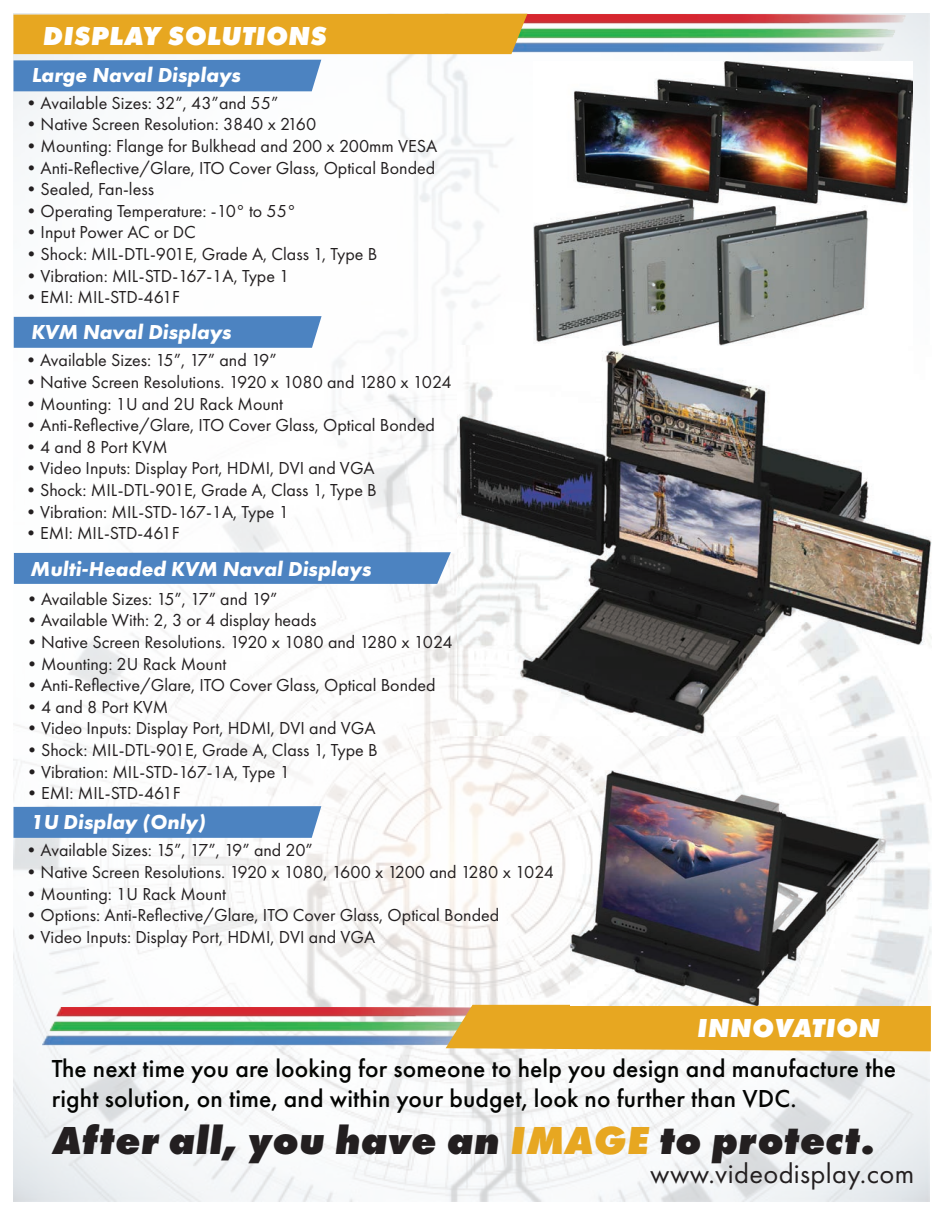
<style>
.page{position:relative;width:945px;height:1215px;background:#fff}
.page>*{position:absolute;margin:0;border:0;box-sizing:border-box;transform-origin:0 0}
.t1{font:italic 800 40.5px "Futura PT";letter-spacing:.015em;color:#231f20}
.t2{font:28.5px "Futura PT";letter-spacing:.015em;color:#231f20}
.t3{font:italic 800 27px "Futura PT";letter-spacing:.015em;color:#fff}
.t4{font:500 25.5px/30.6px "Futura PT";letter-spacing:.005em;color:#040503}
.t5{font:italic 700 21px "Futura PT";color:#fff}
.t6{font:18px "Futura PT";color:#231f20}
.s1{color:#e7a721}
</style>
<div class="page">
<img style="left:14px;top:14px;width:916px;height:1188px">
<img style="left:43px;top:1008px;width:403px;height:38px">
<svg style="left:446px;top:1005px;width:485px;height:46px;background:#e6ab2e"></svg>
<svg style="left:14px;top:552px;width:437px;height:32px;background:#5287c3"></svg>
<svg style="left:14px;top:806px;width:307px;height:32px;background:#5287c3"></svg>
<svg style="left:14px;top:316px;width:308px;height:32px;background:#5287c3"></svg>
<div style="left:14px;top:60px;width:307px;height:31px;background:#4c83c1"></div>
<img style="left:527px;top:15px;width:381px;height:38px">
<div style="left:14px;top:14px;width:513px;height:40px;background:#e7a721"></div>
<img style="left:570px;top:771px;width:361px;height:234px">
<img style="left:458px;top:345px;width:473px;height:390px">
<img style="left:533px;top:61px;width:379px;height:284px">
<h3 class="t3" style="left:43px;top:19px;width:286px">DISPLAY SOLUTIONS</h3>
<p class="t5" style="left:32px;top:62px;width:211px">Large Naval Displays</p>
<p class="t6" style="left:23px;top:92px;width:257px">•Available Sizes: 32”, 43”and 55”</p>
<p class="t6" style="left:23px;top:114px;width:295px">•Native Screen Resolution: 3840 x 2160</p>
<p class="t6" style="left:23px;top:135px;width:416px">•Mounting: Flange for Bulkhead and 200 x 200mm VESA</p>
<p class="t6" style="left:23px;top:157px;width:414px">•Anti-Reflective/Glare, ITO Cover Glass, Optical Bonded</p>
<p class="t6" style="left:23px;top:179px;width:133px">•Sealed, Fan-less</p>
<p class="t6" style="left:23px;top:200px;width:275px">•Operating Temperature: -10° to 55°</p>
<p class="t6" style="left:23px;top:222px;width:175px">•Input Power AC or DC</p>
<p class="t6" style="left:23px;top:243px;width:356px">•Shock: MIL-DTL-901E, Grade A, Class 1, Type B</p>
<p class="t6" style="left:23px;top:265px;width:268px">•Vibration: MIL-STD-167-1A, Type 1</p>
<p class="t6" style="left:23px;top:287px;width:159px">•EMI: MIL-STD-461F</p>
<p class="t5" style="left:31px;top:319px;width:202px">KVM Naval Displays</p>
<p class="t6" style="left:22px;top:350px;width:256px">•Available Sizes: 15”, 17” and 19”</p>
<p class="t6" style="left:22px;top:371px;width:431px">•Native Screen Resolutions. 1920 x 1080 and 1280 x 1024</p>
<p class="t6" style="left:22px;top:393px;width:262px">•Mounting: 1U and 2U Rack Mount</p>
<p class="t6" style="left:22px;top:415px;width:414px">•Anti-Reflective/Glare, ITO Cover Glass, Optical Bonded</p>
<p class="t6" style="left:22px;top:436px;width:147px">•4 and 8 Port KVM</p>
<p class="t6" style="left:22px;top:458px;width:354px">•Video Inputs: Display Port, HDMI, DVI and VGA</p>
<p class="t6" style="left:22px;top:479px;width:356px">•Shock: MIL-DTL-901E, Grade A, Class 1, Type B</p>
<p class="t6" style="left:22px;top:501px;width:268px">•Vibration: MIL-STD-167-1A, Type 1</p>
<p class="t6" style="left:22px;top:523px;width:159px">•EMI: MIL-STD-461F</p>
<p class="t5" style="left:31px;top:556px;width:342px">Multi-Headed KVM Naval Displays</p>
<p class="t6" style="left:23px;top:588px;width:256px">•Available Sizes: 15”, 17” and 19”</p>
<p class="t6" style="left:23px;top:610px;width:295px">•Available With: 2, 3 or 4 display heads</p>
<p class="t6" style="left:23px;top:631px;width:431px">•Native Screen Resolutions. 1920 x 1080 and 1280 x 1024</p>
<p class="t6" style="left:23px;top:653px;width:205px">•Mounting: 2U Rack Mount</p>
<p class="t6" style="left:23px;top:675px;width:414px">•Anti-Reflective/Glare, ITO Cover Glass, Optical Bonded</p>
<p class="t6" style="left:23px;top:696px;width:147px">•4 and 8 Port KVM</p>
<p class="t6" style="left:23px;top:718px;width:354px">•Video Inputs: Display Port, HDMI, DVI and VGA</p>
<p class="t6" style="left:23px;top:739px;width:356px">•Shock: MIL-DTL-901E, Grade A, Class 1, Type B</p>
<p class="t6" style="left:23px;top:761px;width:268px">•Vibration: MIL-STD-167-1A, Type 1</p>
<p class="t6" style="left:23px;top:783px;width:159px">•EMI: MIL-STD-461F</p>
<p class="t5" style="left:31px;top:809px;width:176px">1U Display (Only)</p>
<p class="t6" style="left:23px;top:840px;width:292px">•Available Sizes: 15”, 17”, 19” and 20”</p>
<p class="t6" style="left:23px;top:861px;width:533px">•Native Screen Resolutions. 1920 x 1080, 1600 x 1200 and 1280 x 1024</p>
<p class="t6" style="left:23px;top:883px;width:205px">•Mounting: 1U Rack Mount</p>
<p class="t6" style="left:23px;top:904px;width:478px">•Options: Anti-Reflective/Glare, ITO Cover Glass, Optical Bonded</p>
<p class="t6" style="left:23px;top:926px;width:354px">•Video Inputs: Display Port, HDMI, DVI and VGA</p>
<h3 class="t3" style="left:697px;top:1010px;width:185px">INNOVATION</h3>
<h3 class="t4" style="left:52px;top:1053px;width:846px">The next time you are looking for someone to help you design and manufacture the right solution, on time, and within your budget, look no further than VDC.</h3>
<h1 class="t1" style="left:53px;top:1114px;width:824px">After all, you have an <span class="s1">IMAGE</span> to protect.</h1>
<h2 class="t2" style="left:650px;top:1157px;width:266px">www.videodisplay.com</h2>
</div>
